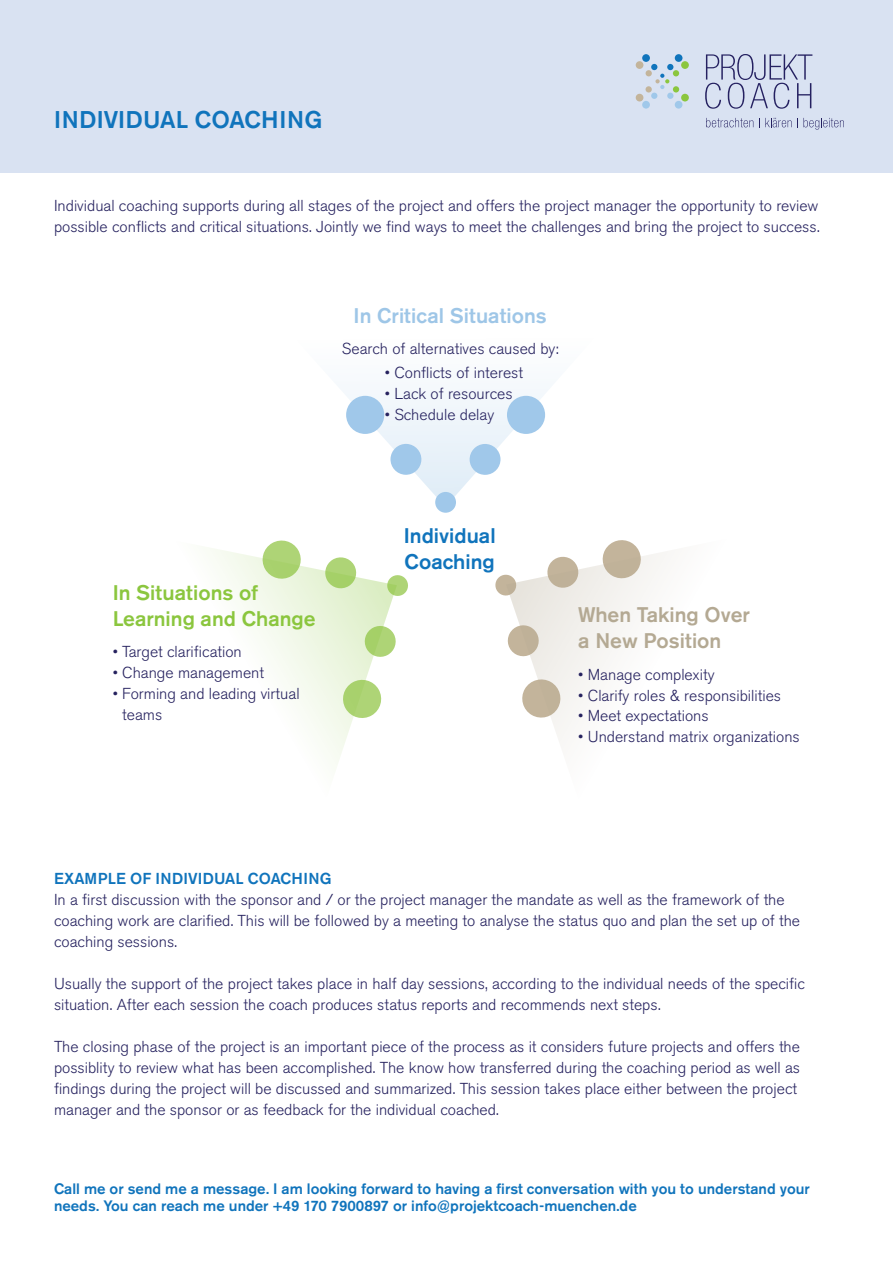
<style>
.page{position:relative;width:893px;height:1263px;background:#fff}
.page>*{position:absolute;margin:0;border:0;box-sizing:border-box;transform-origin:0 0}
.t1{font:500 24px "Akzidenz Grotesk BQ";letter-spacing:.01em;color:#1074bc}
.t2{font:500 21px/25.5px "Akzidenz Grotesk BQ";color:#8bc63e}
.t3{font:500 21px/25.5px "Akzidenz Grotesk BQ";color:#b4a993}
.t4{font:500 21px "Akzidenz Grotesk BQ";color:#9ec6e7}
.t5{font:500 21px/25.5px "Akzidenz Grotesk BQ";color:#1074bc}
.t6{font:300 15.75px/21px "Akzidenz Grotesk BQ";color:#26225f}
.t7{font:500 15.75px "Akzidenz Grotesk BQ";letter-spacing:.01em;color:#1074bc}
.t8{font:500 15px/16.5px "Akzidenz Grotesk BQ";color:#1074bc}
</style>
<div class="page">
<div style="left:0;top:0;width:893px;height:172px;background:#d9e2f2"></div>
<div style="left:675px;top:54px;width:7px;height:8px;background:#1074bc;border-radius:50%"></div>
<div style="left:642px;top:54px;width:8px;height:8px;background:#1074bc;border-radius:50%"></div>
<div style="left:675px;top:101px;width:7px;height:8px;background:#a0c8ea;border-radius:50%"></div>
<div style="left:642px;top:101px;width:8px;height:8px;background:#a0c8ea;border-radius:50%"></div>
<div style="left:681px;top:94px;width:8px;height:7px;background:#8bc63e;border-radius:50%"></div>
<div style="left:681px;top:61px;width:8px;height:8px;background:#8bc63e;border-radius:50%"></div>
<div style="left:636px;top:94px;width:7px;height:7px;background:#c3b49b;border-radius:50%"></div>
<div style="left:636px;top:61px;width:7px;height:8px;background:#c3b49b;border-radius:50%"></div>
<div style="left:645px;top:86px;width:7px;height:7px;background:#c3b49b;border-radius:50%"></div>
<div style="left:645px;top:70px;width:7px;height:6px;background:#c3b49b;border-radius:50%"></div>
<svg style="left:651px;top:64px;width:28px;height:35px"></svg>
<svg style="left:705px;top:54px;width:107px;height:55px"></svg>
<svg style="left:706px;top:118px;width:47px;height:9px"></svg>
<svg style="left:759px;top:118px;width:85px;height:12px"></svg>
<svg style="left:397px;top:575px;width:11px;height:21px"></svg>
<svg style="left:495px;top:574px;width:11px;height:22px"></svg>
<svg style="left:209px;top:540px;width:188px;height:225px"></svg>
<svg style="left:506px;top:540px;width:162px;height:202px"></svg>
<svg style="left:342px;top:389px;width:206px;height:118px"></svg>
<div style="left:507px;top:396px;width:38px;height:38px;background:#a0c8ea;border-radius:50%"></div>
<div style="left:346px;top:396px;width:38px;height:38px;background:#a0c8ea;border-radius:50%"></div>
<div style="left:390px;top:443px;width:32px;height:32px;background:#a0c8ea;border-radius:50%"></div>
<div style="left:469px;top:444px;width:32px;height:31px;background:#a0c8ea;border-radius:50%"></div>
<div style="left:435px;top:492px;width:21px;height:21px;background:#a0c8ea;border-radius:50%"></div>
<h1 class="t1" style="left:54px;top:105px;width:270px">Indivi dual coachi ng</h1>
<p class="t6" style="left:54px;top:196px;width:767px">Individual coaching supports during all stages of the project and offers the project manager the opportunity to review possible conflicts and critical situations. Jointly we find ways to meet the challenges and bring the project to success.</p>
<h2 class="t4" style="left:354px;top:302px;width:195px">In Critical Situations</h2>
<p class="t6" style="left:342px;top:339px;width:219px">Search of alternatives caused by:</p>
<p class="t6" style="left:385px;top:362px;width:140px">• Conflicts of interest</p>
<p class="t6" style="left:385px;top:383px;width:129px">• Lack of resources</p>
<p class="t6" style="left:385px;top:404px;width:111px">• Schedule delay</p>
<h2 class="t2" style="left:113px;top:580px;width:204px">In Situations of<br>Learning and Change</h2>
<p class="t6" style="left:113px;top:642px;width:131px">• Target clarification</p>
<p class="t6" style="left:113px;top:663px;width:153px">• Change management</p>
<p class="t6" style="left:122px;top:684px;width:179px;text-indent:-10px">• Forming and leading virtual teams</p>
<h2 class="t5" style="left:404px;top:523px;width:93px">Individual<br>Coaching</h2>
<h2 class="t3" style="left:578px;top:602px;width:173px">When Taking Over a New Position</h2>
<p class="t6" style="left:578px;top:664px;width:138px">• Manage complexity</p>
<p class="t6" style="left:578px;top:685px;width:204px">• Clarify roles &amp; responsibilities</p>
<p class="t6" style="left:578px;top:706px;width:132px">• Meet expectations</p>
<p class="t6" style="left:578px;top:727px;width:223px">• Understand matrix organizations</p>
<p class="t7" style="left:54px;top:868px;width:279px">Example of i ndivi dual coachi ng</p>
<p class="t6" style="left:54px;top:889px;width:748px">In a first discussion with the sponsor and / or the project manager the mandate as well as the framework of the coaching work are clarified. This will be followed by a meeting to analyse the status quo and plan the set up of the coaching sessions.</p>
<p class="t6" style="left:54px;top:973px;width:752px">Usually the support of the project takes place in half day sessions, according to the individual needs of the specific situation. After each session the coach produces status reports and recommends next steps.</p>
<p class="t6" style="left:54px;top:1036px;width:748px">The closing phase of the project is an important piece of the process as it considers future projects and offers the possiblity to review what has been accomplished. The know how transferred during the coaching period as well as findings during the project will be discussed and summarized. This session takes place either between the project manager and the sponsor or as feedback for the individual coached.</p>
<p class="t8" style="left:54px;top:1180px;width:757px">Call me or send me a message. I am looking forward to having a first conversation with you to understand your needs. You can reach me under +49 170 7900897 or info@projektcoach-muenchen.de</p>
</div>
